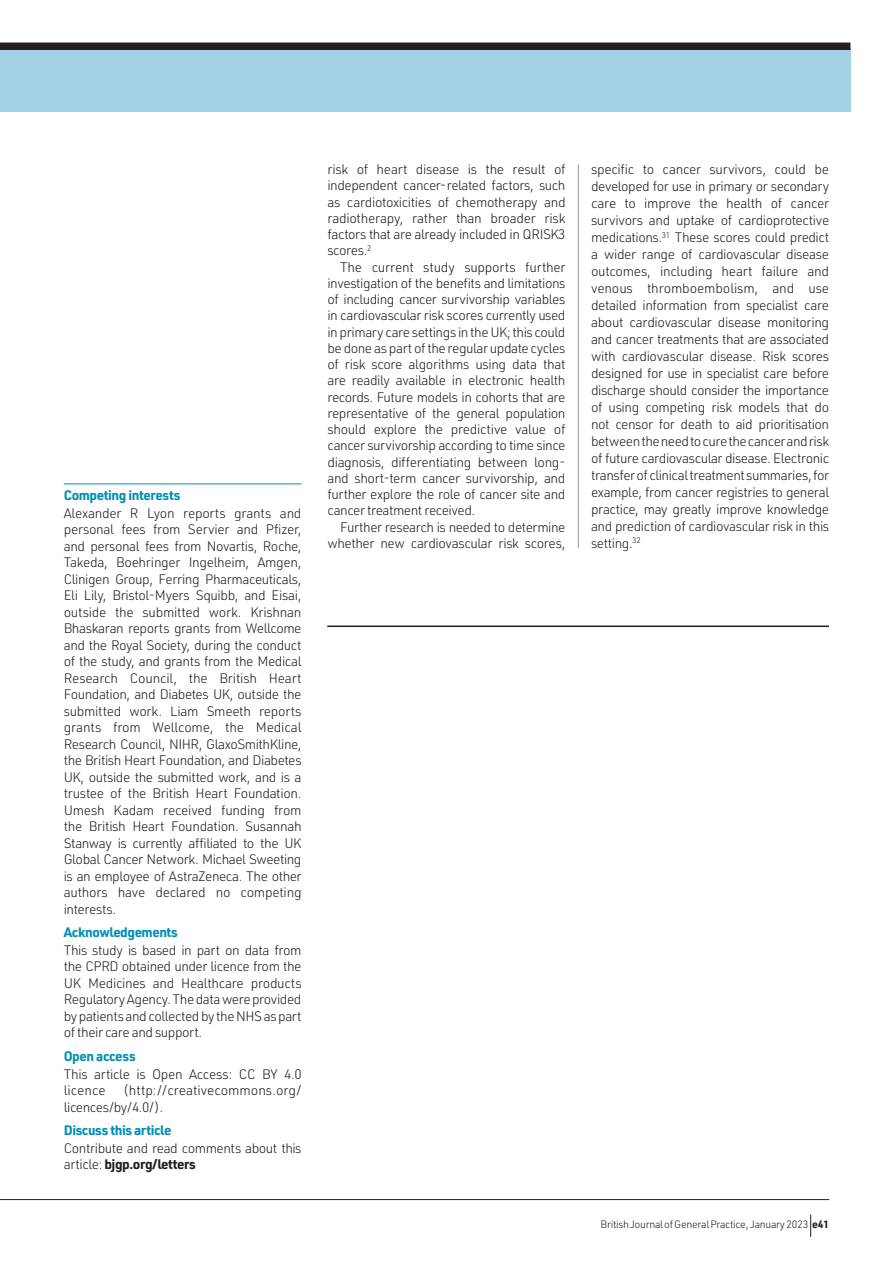
<style>
.page{position:relative;width:893px;height:1263px;background:#fff}
.page>*{position:absolute;margin:0;border:0;box-sizing:border-box;transform-origin:0 0}
.t1{font:300 13.5px/16.5px "URWDIN";letter-spacing:-.035em;color:#231f20;text-align:justify}
.t2{font:700 13.5px "URWDIN";letter-spacing:-.035em;color:#008fb3}
.t3{font:300 13.5px/16.5px "URWDIN";letter-spacing:-.005em;color:#231f20}
.t4{font:300 10.5px "URWDIN";letter-spacing:-.025em;color:#231f20}
.s1{font-weight:700}
</style>
<div class="page">
<div style="left:0;top:48px;width:850px;height:64px;background:#a2d2e3"></div>
<div style="left:0;top:43px;width:850px;height:7px;background:#231f20"></div>
<hr style="left:578px;top:165px;width:1px;height:383px;background:#939598">
<hr style="left:64px;top:483px;width:238px;height:1px;background:#008fb3">
<hr style="left:327px;top:625px;width:502px;height:2px;background:#231f20">
<hr style="left:0;top:1199px;width:829px;height:1px;background:#231f20">
<svg style="left:810px;top:1214px;width:1px;height:23px"></svg>
<p class="t2" style="left:64px;top:486px;width:118px">Competing interests</p>
<p class="t1" style="left:64px;top:504px;width:239px">Alexander R Lyon reports grants and personal fees from Servier and Pfizer, and personal fees from Novartis, Roche, Takeda, Boehringer Ingelheim, Amgen, Clinigen Group, Ferring Pharmaceuticals, Eli Lily, Bristol-Myers Squibb, and Eisai, outside the submitted work. Krishnan Bhaskaran reports grants from Wellcome and the Royal Society, during the conduct of the study, and grants from the Medical Research Council, the British Heart Foundation, and Diabetes UK, outside the submitted work. Liam Smeeth reports grants from Wellcome, the Medical Research Council, NIHR, GlaxoSmithKline, the British Heart Foundation, and Diabetes UK, outside the submitted work, and is a trustee of the British Heart Foundation.<br>Umesh Kadam received funding from the British Heart Foundation. Susannah Stanway is currently affiliated to the UK Global Cancer Network. Michael Sweeting is an employee of AstraZeneca. The other authors have declared no competing interests.</p>
<p class="t2" style="left:64px;top:923px;width:116px">Acknowledgements</p>
<p class="t1" style="left:64px;top:941px;width:239px">This study is based in part on data from the CPRD obtained under licence from the UK Medicines and Healthcare products Regulatory Agency. The data were provided by patients and collected by the NHS as part of their care and support.</p>
<p class="t2" style="left:64px;top:1047px;width:73px">Open access</p>
<p class="t1" style="left:64px;top:1065px;width:239px">This article is Open Access: CC BY 4.0 licence</p>
<p class="t3" style="left:64px;top:1082px;width:239px;text-indent:59px">(http://creativecommons.org/ licences/by/4.0/).</p>
<p class="t2" style="left:64px;top:1121px;width:109px">Discuss this article</p>
<p class="t1" style="left:64px;top:1139px;width:239px">Contribute and read comments about this article: <span class="s1">bjgp.org/letters</span></p>
<p class="t1" style="left:327px;top:161px;width:240px">risk of heart disease is the result of independent cancer- related factors, such as cardiotoxicities of chemotherapy and radiotherapy, rather than broader risk factors that are already included in QRISK3 scores.<sup>2</sup></p>
<p class="t1" style="left:327px;top:258px;width:240px;text-indent:13px">The current study supports further investigation of the benefits and limitations of including cancer survivorship variables in cardiovascular risk scores currently used in primary care settings in the UK; this could be done as part of the regular update cycles of risk score algorithms using data that are readily available in electronic health records. Future models in cohorts that are representative of the general population should explore the predictive value of cancer survivorship according to time since diagnosis, differentiating between long&shy;and short-term cancer survivorship, and further explore the role of cancer site and cancer treatment received.</p>
<p class="t1" style="left:327px;top:518px;width:240px;text-align:right">Further research is needed to determine whether new cardiovascular risk scores,</p>
<p class="t1" style="left:591px;top:161px;width:240px;line-height:17px">specific to cancer survivors, could be developed for use in primary or secondary care to improve the health of cancer survivors and uptake of cardioprotective medications.<sup>31</sup> These scores could predict a wider range of cardiovascular disease outcomes, including heart failure and venous thromboembolism, and use detailed information from specialist care about cardiovascular disease monitoring and cancer treatments that are associated with cardiovascular disease. Risk scores designed for use in specialist care before discharge should consider the importance of using competing risk models that do not censor for death to aid prioritisation between the need to cure the cancer and risk of future cardiovascular disease. Electronic transfer of clinical treatment summaries, for example, from cancer registries to general practice, may greatly improve knowledge and prediction of cardiovascular risk in this setting.<sup>32</sup></p>
<p class="t4" style="left:601px;top:1217px;width:230px">BritishJournalofGeneralPractice, January 2023 <span class="s1">e41</span></p>
</div>
